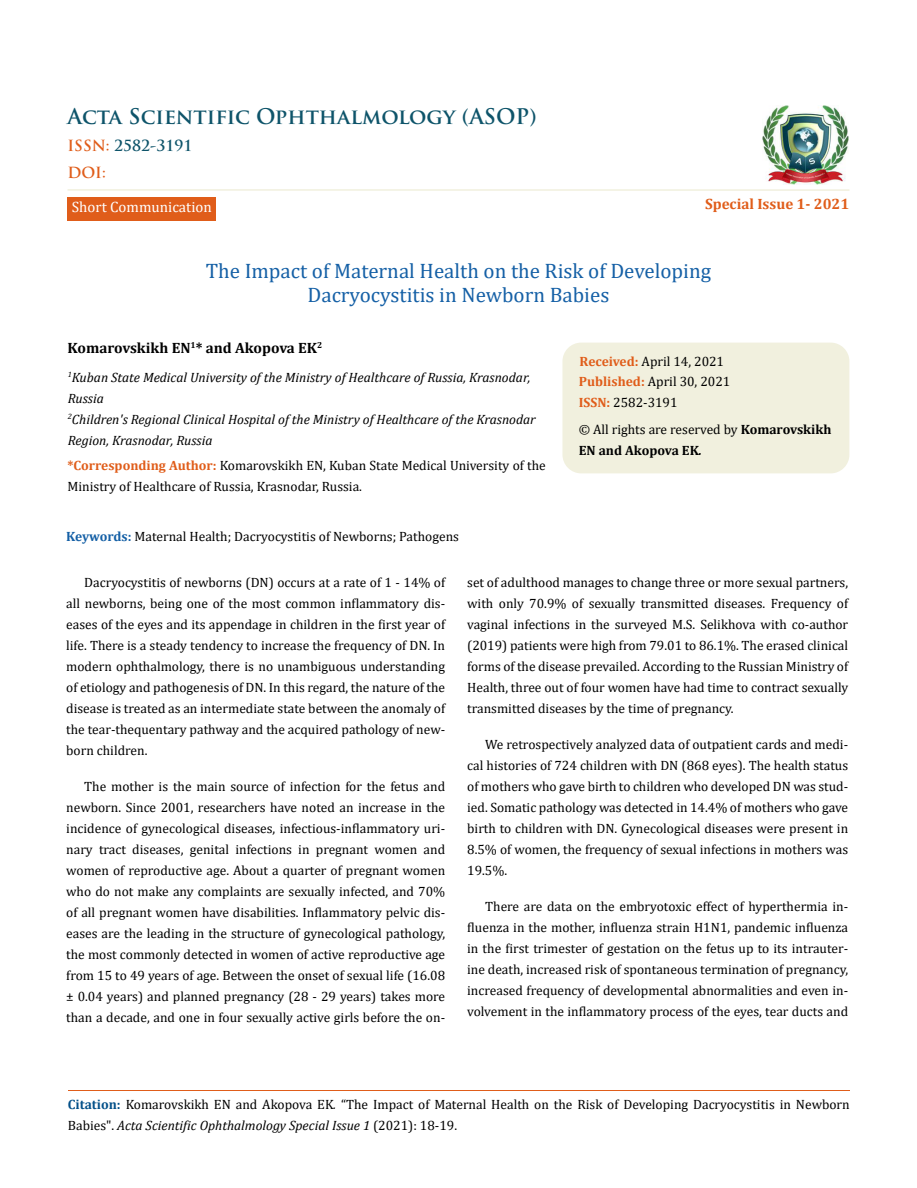
<style>
.page{position:relative;width:917px;height:1188px;background:#fff}
.page>*{position:absolute;margin:0;border:0;box-sizing:border-box;transform-origin:0 0}
.t1{font:21px/24px "Cambria";color:#1560a6;text-align:center}
.t2{font:700 21px "Trajan Pro";color:#0e546a}
.t3{font:700 15px "Cambria";color:#000}
.t4{font:700 15px "Cambria";color:#e05d1a}
.t5{font:15px "Cambria";color:#fff}
.t6{font:700 15px/27px "Trajan Pro";color:#e05d1a}
.t7{font:13.5px/21px "Cambria";color:#000;text-align:justify}
.t8{font:italic 13.5px/21px "Cambria";color:#000}
.t9{font:700 13.5px/21px "Cambria";color:#000}
.s1{color:#0e546a}
.s2{font-weight:700;color:#e05d1a}
.s3{font-weight:400}
.s4{font-style:italic}
.s5{font-weight:700;color:#1560a6}
.s6{font-weight:700;color:#035089}
</style>
<div class="page">
<div style="left:67px;top:197px;width:149px;height:23px;background:#e05d1a"></div>
<img style="left:762px;top:105px;width:86px;height:80px">
<div style="left:563px;top:343px;width:285px;height:130px;background:#f1f0de;border-radius:18px"></div>
<div style="left:562px;top:343px;width:287px;height:130px;border:2px solid #f1f0de;border-radius:18px"></div>
<hr style="left:68px;top:189px;width:781px;height:2px;background:#f1f0de">
<hr style="left:68px;top:1090px;width:781px;height:1px;background:#e05d1a">
<h1 class="t2" style="left:67px;top:103px;width:470px">Acta Scientific Ophthalmology (ASOP)</h1>
<p class="t6" style="left:67px;top:132px;width:127px">ISSN: <span class="s1">2582-3191<br></span>DOI:</p>
<p class="t5" style="left:72px;top:198px;width:141px">Short Communication</p>
<p class="t4" style="left:705px;top:193px;width:146px">Special Issue 1- 2021</p>
<h1 class="t1" style="left:206px;top:259px;width:507px">The Impact of Maternal Health on the Risk of Developing<br>Dacryocystitis in Newborn Babies</h1>
<p class="t3" style="left:67px;top:337px;width:256px">Komarovskikh EN<sup>1</sup>* and Akopova EK<sup>2</sup></p>
<p class="t8" style="left:68px;top:366px;width:469px"><sup>1</sup>Kuban State Medical University of the Ministry of Healthcare of Russia, Krasnodar, Russia<br><sup>2</sup>Children's Regional Clinical Hospital of the Ministry of Healthcare of the Krasnodar Region, Krasnodar, Russia</p>
<p class="t7" style="left:67px;top:455px;width:480px"><span class="s2">*Corresponding Author:</span> Komarovskikh EN, Kuban State Medical University of the<br>Ministry of Healthcare of Russia, Krasnodar, Russia.</p>
<p class="t7" style="left:578px;top:352px;width:153px;line-height:20px"><span class="s2">Received:</span> April 14, 2021<br><span class="s2">Published:</span> April 30, 2021</p>
<p class="t9" style="left:578px;top:418px;width:254px"><span class="s3">© All rights are reserved by</span> Komarovskikh<br>EN and Akopova EK<span class="s4">.</span></p>
<p class="t7" style="left:578px;top:392px;width:100px"><span class="s2">ISSN:</span> 2582-3191</p>
<p class="t7" style="left:66px;top:525px;width:394px"><span class="s5">Keywords:</span> Maternal Health; Dacryocystitis of Newborns; Pathogens</p>
<p class="t7" style="left:66px;top:571px;width:380px;text-indent:18px">Dacryocystitis of newborns (DN) occurs at a rate of 1 - 14% of all newborns, being one of the most common inflammatory dis&shy;eases of the eyes and its appendage in children in the first year of life. There is a steady tendency to increase the frequency of DN. In modern ophthalmology, there is no unambiguous understanding of etiology and pathogenesis of DN. In this regard, the nature of the disease is treated as an intermediate state between the anomaly of the tear-thequentary pathway and the acquired pathology of new&shy;born children.</p>
<p class="t7" style="left:66px;top:775px;width:380px;text-indent:18px">The mother is the main source of infection for the fetus and newborn. Since 2001, researchers have noted an increase in the incidence of gynecological diseases, infectious-inflammatory uri&shy;nary tract diseases, genital infections in pregnant women and women of reproductive age. About a quarter of pregnant women who do not make any complaints are sexually infected, and 70% of all pregnant women have disabilities. Inflammatory pelvic dis&shy;eases are the leading in the structure of gynecological pathology, the most commonly detected in women of active reproductive age from 15 to 49 years of age. Between the onset of sexual life (16.08 ± 0.04 years) and planned pregnancy (28 - 29 years) takes more than a decade, and one in four sexually active girls before the on-</p>
<p class="t7" style="left:467px;top:571px;width:382px">set of adulthood manages to change three or more sexual partners, with only 70.9% of sexually transmitted diseases. Frequency of vaginal infections in the surveyed M.S. Selikhova with co-author (2019) patients were high from 79.01 to 86.1%. The erased clinical forms of the disease prevailed. According to the Russian Ministry of Health, three out of four women have had time to contract sexually transmitted diseases by the time of pregnancy.</p>
<p class="t7" style="left:467px;top:733px;width:382px;text-indent:18px">We retrospectively analyzed data of outpatient cards and medi&shy;cal histories of 724 children with DN (868 eyes). The health status of mothers who gave birth to children who developed DN was stud&shy;ied. Somatic pathology was detected in 14.4% of mothers who gave birth to children with DN. Gynecological diseases were present in 8.5% of women, the frequency of sexual infections in mothers was 19.5%.</p>
<p class="t7" style="left:467px;top:895px;width:382px;text-indent:18px">There are data on the embryotoxic effect of hyperthermia in&shy;fluenza in the mother, influenza strain H1N1, pandemic influenza in the first trimester of gestation on the fetus up to its intrauter&shy;ine death, increased risk of spontaneous termination of pregnancy, increased frequency of developmental abnormalities and even in&shy;volvement in the inflammatory process of the eyes, tear ducts and</p>
<p class="t7" style="left:68px;top:1094px;width:783px"><span class="s6">Citation:</span> Komarovskikh EN and Akopova EK<span class="s4">.</span> “The Impact of Maternal Health on the Risk of Developing Dacryocystitis in Newborn<br>Babies". <span class="s4">Acta Scientific Ophthalmology Special Issue 1</span> (2021): 18-19.</p>
</div>
